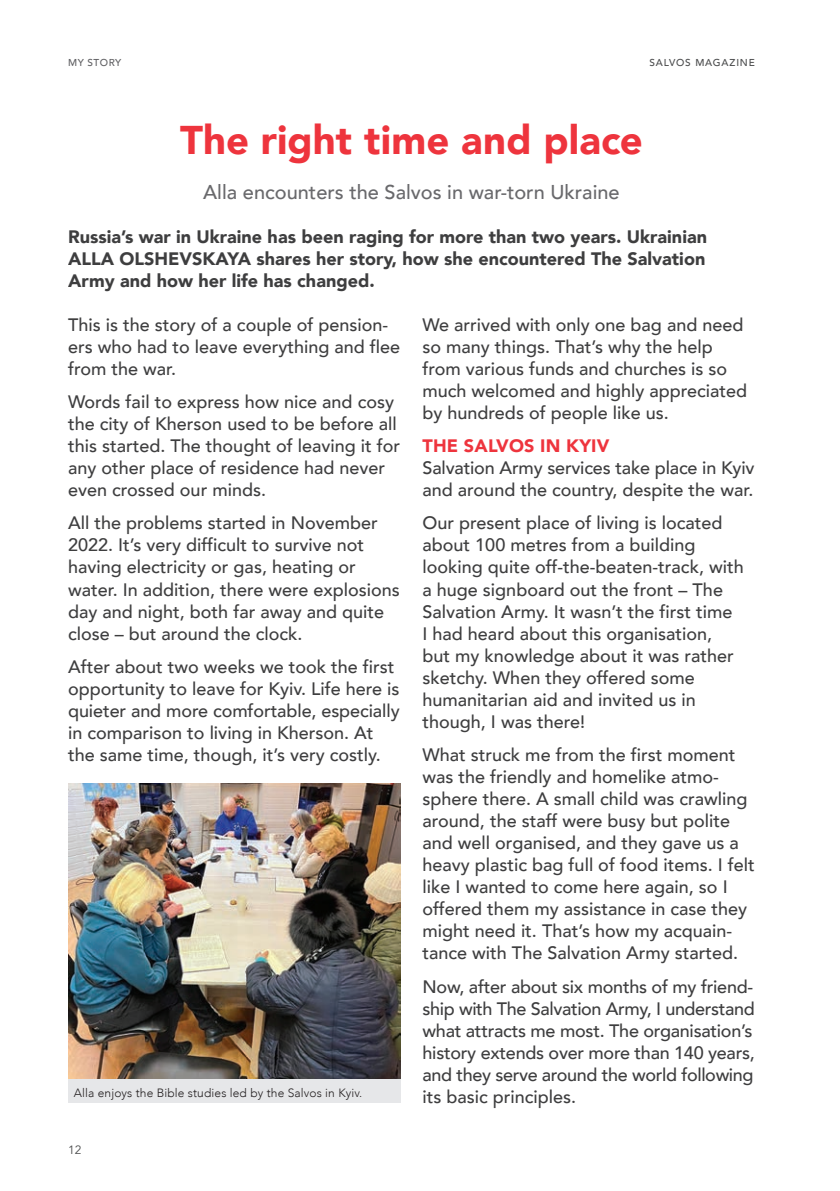
<style>
.page{position:relative;width:840px;height:1191px;background:#fff}
.page>*{position:absolute;margin:0;border:0;box-sizing:border-box;transform-origin:0 0}
.Salvos_Header{font:900 40px "Avenir";color:#ee343d}
.Salvos_Subhead{font:500 20px "Avenir";color:#69696c}
.Salvos_Body{font:500 18px/22px "Avenir";color:#3e3e3f}
.t1{font:900 18px/22px "Avenir";color:#3e3e3f;text-align:justify}
.Intext_Subhead{font:900 18px "Avenir";letter-spacing:.01em;color:#ee343d}
.Image_Caption{font:300 12px "Avenir";letter-spacing:.01em;color:#231f20}
.t2{font:12px "Avenir";color:#4b4c4d}
.t3{font:500 10px "Avenir";letter-spacing:.08em;color:#4b4c4d}
.Page_name_-_Left{font:500 10px "Avenir";letter-spacing:.05em;color:#606063}
</style>
<div class="page">
<img style="left:68px;top:783px;width:332px;height:296px">
<div style="left:68px;top:1079px;width:332px;height:23px;background:#e6e7e9"></div>
<p class="Page_name_-_Left" style="left:68px;top:54px;width:55px">MY STORY</p>
<p class="t3" style="left:649px;top:54px;width:107px">SALVOS MAGAZINE</p>
<p class="Salvos_Header" style="left:180px;top:106px;width:464px">The right time and place</p>
<p class="Salvos_Subhead" style="left:203px;top:174px;width:418px">Alla encounters the Salvos in war-torn Ukraine</p>
<p class="t1" style="left:68px;top:225px;width:640px">Russia’s war in Ukraine has been raging for more than two years. Ukrainian ALLA OLSHEVSKAYA shares her story, how she encountered The Salvation Army and how her life has changed.</p>
<p class="Salvos_Body" style="left:68px;top:312px;width:333px">This is the story of a couple of pension&shy;ers who had to leave everything and flee from the war.</p>
<p class="Salvos_Body" style="left:68px;top:390px;width:333px">Words fail to express how nice and cosy the city of Kherson used to be before all this started. The thought of leaving it for any other place of residence had never even crossed our minds.</p>
<p class="Salvos_Body" style="left:68px;top:511px;width:333px">All the problems started in November 2022. It’s very difficult to survive not having electricity or gas, heating or water. In addition, there were explosions day and night, both far away and quite close – but around the clock.</p>
<p class="Salvos_Body" style="left:68px;top:654px;width:333px">After about two weeks we took the first opportunity to leave for Kyiv. Life here is quieter and more comfortable, especially in comparison to living in Kherson. At the same time, though, it’s very costly.</p>
<p class="Image_Caption" style="left:74px;top:1085px;width:290px">Alla enjoys the Bible studies led by the Salvos in Kyiv.</p>
<p class="t2" style="left:68px;top:1142px;width:15px">12</p>
<p class="Salvos_Body" style="left:422px;top:312px;width:326px">We arrived with only one bag and need so many things. That’s why the help from various funds and churches is so much welcomed and highly appreciated by hundreds of people like us.</p>
<p class="Intext_Subhead" style="left:422px;top:430px;width:188px">THE SALVOS IN KYIV</p>
<p class="Salvos_Body" style="left:422px;top:456px;width:333px">Salvation Army services take place in Kyiv and around the country, despite the war.</p>
<p class="Salvos_Body" style="left:422px;top:511px;width:322px">Our present place of living is located about 100 metres from a building looking quite off-the-beaten-track, with a huge signboard out the front – The Salvation Army. It wasn’t the first time<br>I had heard about this organisation, but my knowledge about it was rather sketchy. When they offered some humanitarian aid and invited us in though, I was there!</p>
<p class="Salvos_Body" style="left:422px;top:742px;width:333px">What struck me from the first moment was the friendly and homelike atmo&shy;sphere there. A small child was crawling around, the staff were busy but polite and well organised, and they gave us a heavy plastic bag full of food items. I felt like I wanted to come here again, so I offered them my assistance in case they might need it. That’s how my acquain&shy;tance with The Salvation Army started.</p>
<p class="Salvos_Body" style="left:422px;top:974px;width:333px">Now, after about six months of my friend&shy;ship with The Salvation Army, I understand what attracts me most. The organisation’s history extends over more than 140 years, and they serve around the world following its basic principles.</p>
</div>
